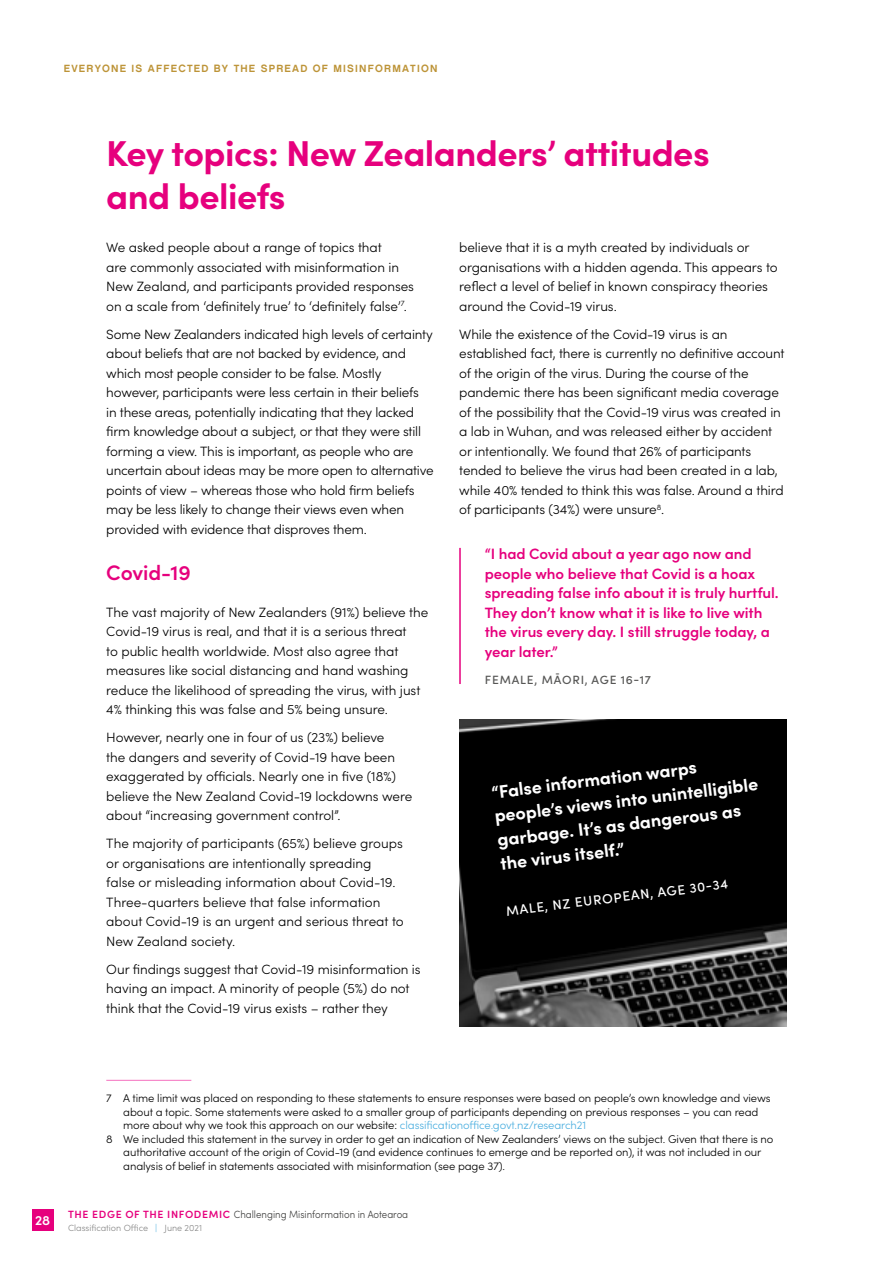
<style>
.page{position:relative;width:893px;height:1263px;background:#fff}
.page>*{position:absolute;margin:0;border:0;box-sizing:border-box;transform-origin:0 0}
.t1{font:700 36px/43.2px "Sofia Pro";letter-spacing:-.015em;color:#e6007d}
.t2{font:600 21px "Sofia Pro";letter-spacing:-.005em;color:#e6007d}
.t3{font:700 18px/24px "Sofia Pro";color:#fff}
.t4{font:600 15px/19.5px "Sofia Pro";letter-spacing:-.005em;color:#e6007d}
.t5{font:300 13.5px/19.5px "Sofia Pro";letter-spacing:-.01em;color:#000}
.t6{font:500 13.5px "Sofia Pro";color:#fff}
.t7{font:600 13.5px "Sofia Pro";color:#fff}
.t8{font:500 12px "Sofia Pro";letter-spacing:.07em;color:#575756}
.t9{font:300 11.25px "Sofia Pro";letter-spacing:-.01em;color:#000}
.t10{font:300 10.5px "Sofia Pro";color:#3c3c3b;scale:.92 1}
.t11{font:10.5px "Chalet New York Nineteen Sixty";letter-spacing:.115em;color:#bd9438}
.t12{font:300 9px "Sofia Pro";color:#878787}
.s1{color:#4aaedf}
.s2{font-weight:600;color:#e6007d}
</style>
<div class="page">
<div style="left:32px;top:1210px;width:21px;height:21px;background:#e6007d"></div>
<hr style="left:106px;top:1080px;width:85px;height:1px;background:#f680c6">
<img style="left:459px;top:719px;width:328px;height:308px">
<hr style="left:459px;top:548px;width:2px;height:136px;background:#e6007d">
<p class="t11" style="left:64px;top:62px;width:375px">EVERYONE IS AFFECTED BY THE SPREAD OF MISINFORMATION</p>
<h1 class="t1" style="left:106px;top:129px;width:605px">Key topics: New Zealanders’ attitudes and beliefs</h1>
<p class="t5" style="left:106px;top:237px;width:309px">We asked people about a range of topics that<br>are commonly associated with misinformation in New Zealand, and participants provided responses on a scale from ‘definitely true’ to ‘definitely false’<sup>7</sup>.</p>
<p class="t5" style="left:106px;top:323px;width:329px">Some New Zealanders indicated high levels of certainty about beliefs that are not backed by evidence, and which most people consider to be false. Mostly however, participants were less certain in their beliefs<br>in these areas, potentially indicating that they lacked firm knowledge about a subject, or that they were still forming a view. This is important, as people who are uncertain about ideas may be more open to alternative points of view – whereas those who hold firm beliefs may be less likely to change their views even when provided with evidence that disproves them.</p>
<h2 class="t2" style="left:106px;top:557px;width:86px">Covid-19</h2>
<p class="t5" style="left:106px;top:601px;width:324px">The vast majority of New Zealanders (91%) believe the Covid-19 virus is real, and that it is a serious threat<br>to public health worldwide. Most also agree that measures like social distancing and hand washing reduce the likelihood of spreading the virus, with just 4% thinking this was false and 5% being unsure.</p>
<p class="t5" style="left:106px;top:727px;width:307px">However, nearly one in four of us (23%) believe<br>the dangers and severity of Covid-19 have been exaggerated by officials. Nearly one in five (18%) believe the New Zealand Covid-19 lockdowns were about “increasing government control”.</p>
<p class="t5" style="left:106px;top:833px;width:299px">The majority of participants (65%) believe groups or organisations are intentionally spreading<br>false or misleading information about Covid-19.<br>Three-quarters believe that false information about Covid-19 is an urgent and serious threat to New Zealand society.</p>
<p class="t5" style="left:106px;top:958px;width:316px">Our findings suggest that Covid-19 misinformation is having an impact. A minority of people (5%) do not think that the Covid-19 virus exists – rather they</p>
<p class="t5" style="left:459px;top:237px;width:320px">believe that it is a myth created by individuals or organisations with a hidden agenda. This appears to reflect a level of belief in known conspiracy theories around the Covid-19 virus.</p>
<p class="t5" style="left:459px;top:323px;width:327px">While the existence of the Covid-19 virus is an established fact, there is currently no definitive account of the origin of the virus. During the course of the pandemic there has been significant media coverage of the possibility that the Covid-19 virus was created in a lab in Wuhan, and was released either by accident or intentionally. We found that 26% of participants tended to believe the virus had been created in a lab, while 40% tended to think this was false. Around a third of participants (34%) were unsure<sup>8</sup>.</p>
<p class="t4" style="left:485px;top:543px;width:295px">“I had Covid about a year ago now and people who believe that Covid is a hoax spreading false info about it is truly hurtful.<br>They don’t know what it is like to live with the virus every day. I still struggle today, a year later.”</p>
<p class="t8" style="left:485px;top:671px;width:168px">FEMALE, MĀORI, AGE 16-17</p>
<h3 class="t3" style="left:490px;top:779px;width:267px;rotate:-7deg">“False information warps people’s views into unintelligible garbage. It’s as dangerous as the virus itself.”</h3>
<p class="t6" style="left:505px;top:901px;width:225px;rotate:-7deg">MALE, NZ EUROPEAN, AGE 30-34</p>
<p class="t7" style="left:35px;top:1210px;width:17px">28</p>
<p class="t9" style="left:106px;top:1090px;width:666px">7 A time limit was placed on responding to these statements to ensure responses were based on people’s own knowledge and views</p>
<p class="t9" style="left:123px;top:1104px;width:637px">about a topic. Some statements were asked to a smaller group of participants depending on previous responses – you can read</p>
<p class="t9" style="left:123px;top:1117px;width:464px">more about why we took this approach on our website: <span class="s1">classificationoffice.govt.nz/research21</span></p>
<p class="t9" style="left:106px;top:1131px;width:669px">8 We included this statement in the survey in order to get an indication of New Zealanders’ views on the subject. Given that there is no</p>
<p class="t9" style="left:123px;top:1144px;width:640px">authoritative account of the origin of Covid-19 (and evidence continues to emerge and be reported on), it was not included in our</p>
<p class="t9" style="left:123px;top:1158px;width:383px">analysis of belief in statements associated with misinformation (see page 37).</p>
<p class="t10" style="left:68px;top:1206px;width:371px"><span class="s2">THE EDGE OF THE INFODEMIC</span> Challenging Misinformation in Aotearoa</p>
<p class="t12" style="left:68px;top:1221px;width:136px">Classification Office <span class="s1">|</span> June 2021</p>
</div>
